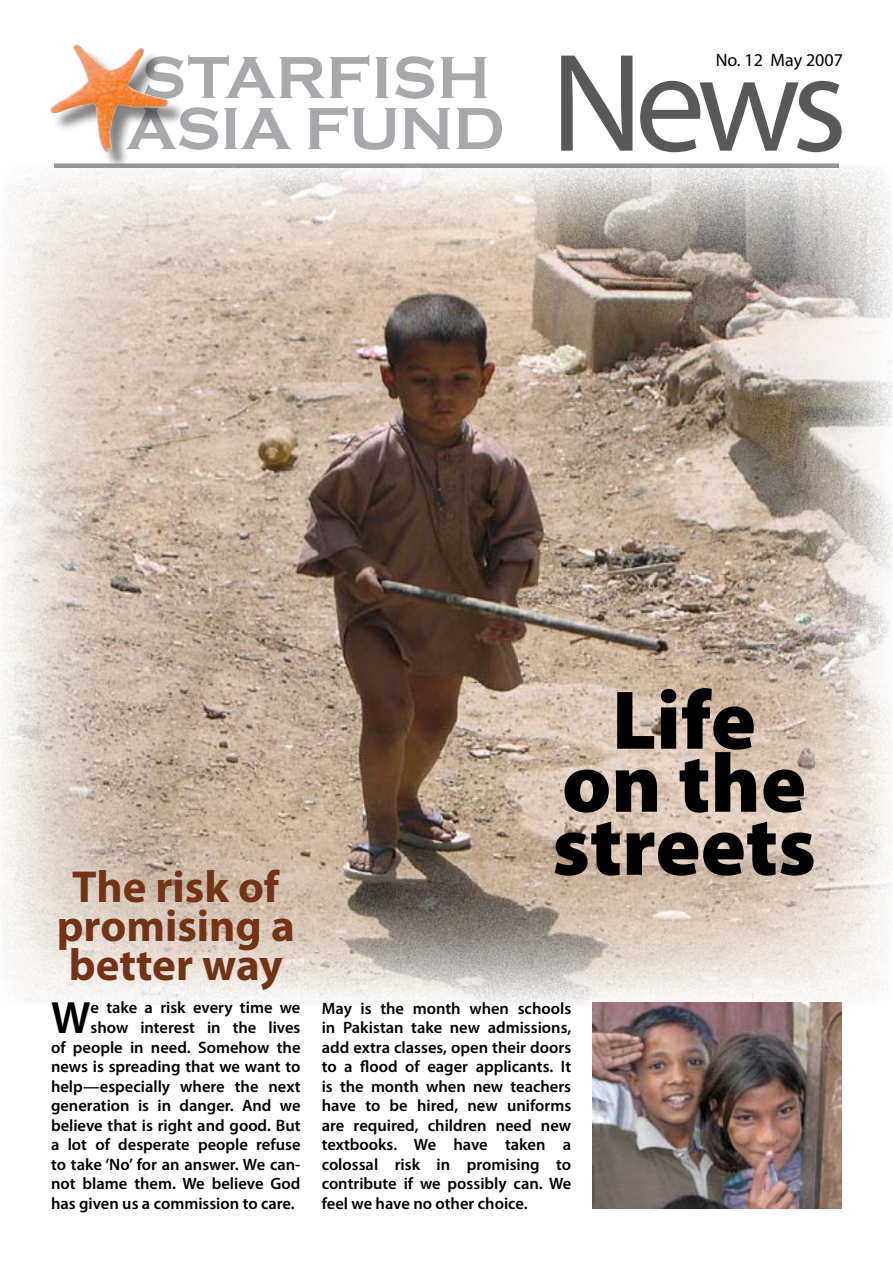
<style>
.page{position:relative;width:893px;height:1263px;background:#fff}
.page>*{position:absolute;margin:0;border:0;box-sizing:border-box;transform-origin:0 0}
.t1{font:141px "Myriad Pro";color:#58595b}
.t2{font:900 84px/63px "Myriad Pro";color:#000;text-align:center}
.t3{font:700 61.5px/51px "Copperplate Gothic";color:#a7a9ac}
.t4{font:600 45.45px "Myriad Pro";color:#000}
.t5{font:700 45px/39px "Myriad Pro";color:#723316;text-align:center}
.t6{font:18px "Myriad Pro";color:#000}
.t7{font:600 16.5px/19.5px "Myriad Pro";color:#000;text-align:justify}
</style>
<div class="page">
<div style="left:51px;top:46px;width:137px;height:125px;background:#000;opacity:.5"></div>
<img style="left:50px;top:44px;width:118px;height:108px">
<div style="left:54px;top:163px;width:785px;height:5px;background:#c6c7c9"></div>
<img style="left:0;top:164px;width:893px;height:841px">
<img style="left:592px;top:1002px;width:250px;height:207px">
<p class="t6" style="left:716px;top:49px;width:129px">No. 12 May 2007</p>
<h3 class="t3" style="left:126px;top:53px;width:380px">STARFISH<br>ASIA FUND</h3>
<h1 class="t1" style="left:550px;top:16px;width:298px">News</h1>
<h3 class="t5" style="left:57px;top:866px;width:240px">The risk of promising a better way</h3>
<h3 class="t4" style="left:51px;top:989px;width:41px">W</h3>
<p class="t7" style="left:91px;top:998px;width:211px">e take a risk every time we</p>
<p class="t7" style="left:91px;top:1017px;width:211px">show interest in the lives</p>
<p class="t7" style="left:51px;top:1037px;width:251px">of people in need. Somehow the</p>
<p class="t7" style="left:51px;top:1056px;width:251px">news is spreading that we want to</p>
<p class="t7" style="left:51px;top:1076px;width:251px">help—especially where the next</p>
<p class="t7" style="left:51px;top:1095px;width:251px">generation is in danger. And we</p>
<p class="t7" style="left:51px;top:1115px;width:251px">believe that is right and good. But</p>
<p class="t7" style="left:51px;top:1134px;width:251px">a lot of desperate people refuse</p>
<p class="t7" style="left:51px;top:1154px;width:251px">to take ‘No’ for an answer. We can-</p>
<p class="t7" style="left:51px;top:1173px;width:251px">not blame them. We believe God</p>
<p class="t7" style="left:51px;top:1193px;width:245px">has given us a commission to care.</p>
<h2 class="t2" style="left:552px;top:685px;width:265px">Life on the streets</h2>
<p class="t7" style="left:322px;top:998px;width:251px">May is the month when schools in Pakistan take new admissions, add extra classes, open their doors to a flood of eager applicants. It is the month when new teachers have to be hired, new uniforms are required, children need new textbooks. We have taken a colossal risk in promising to contribute if we possibly can. We feel we have no other choice.</p>
</div>
